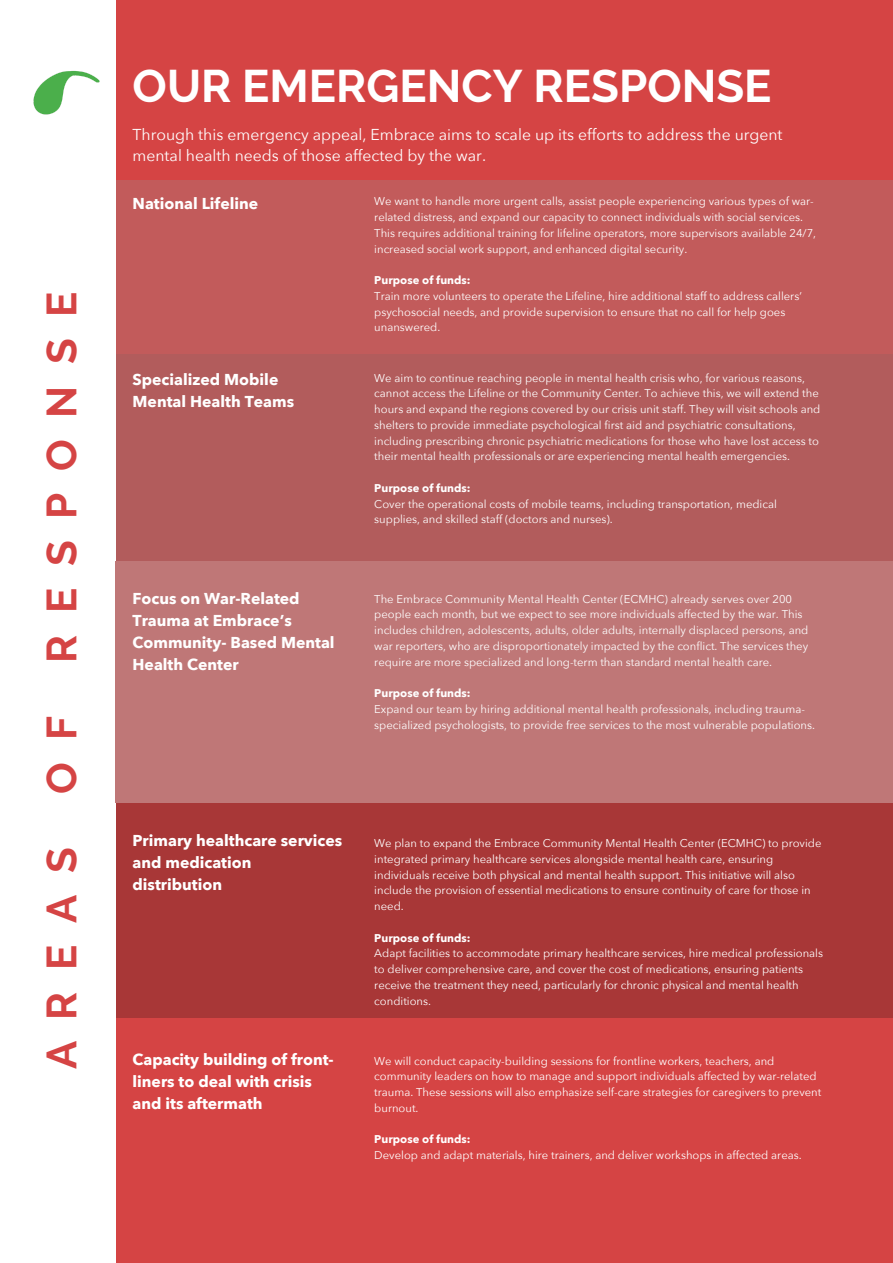
<style>
.page{position:relative;width:893px;height:1263px;background:#d54444}
.page>*{position:absolute;margin:0;border:0;box-sizing:border-box;transform-origin:0 0}
.t1{font:700 45.45px "Raleway";color:#fff}
.t2{font:700 42px "Raleway";letter-spacing:.515em;color:#d54444}
.t3{font:700 15.75px/21.9px "Avenir Next";color:#fff}
.t4{font:15.75px/21.9px "Avenir Next";color:#fff}
.t5{font:11.25px/15.8px "Avenir Next";color:#fff}
.t6{font:700 11.25px "Avenir Next";color:#fff}
</style>
<div class="page">
<div style="left:89px;top:180px;width:804px;height:174px;background:#c25b5b"></div>
<div style="left:0;top:0;width:116px;height:1263px;background:#fff"></div>
<div style="left:116px;top:354px;width:777px;height:208px;background:#b25c5c"></div>
<div style="left:116px;top:803px;width:777px;height:215px;background:#a83737"></div>
<div style="left:116px;top:562px;width:777px;height:241px;background:#bf7777"></div>
<img style="left:33px;top:70px;width:67px;height:45px">
<h2 class="t2" style="left:37px;top:663px;width:373px;rotate:-90deg">RESPONSE</h2>
<h2 class="t2" style="left:37px;top:794px;width:79px;rotate:-90deg">O F</h2>
<h2 class="t2" style="left:37px;top:1069px;width:224px;rotate:-90deg">AREAS</h2>
<p class="t1" style="left:133px;top:59px;width:640px">OUR EMERGENCY RESPONSE</p>
<h1 class="t4" style="left:133px;top:124px;width:651px">Through this emergency appeal, Embrace aims to scale up its efforts to address the urgent mental health needs of those affected by the war.</h1>
<h1 class="t3" style="left:133px;top:193px;width:127px">National Lifeline</h1>
<p class="t5" style="left:374px;top:194px;width:443px">We want to handle more urgent calls, assist people experiencing various types of war&shy;related distress, and expand our capacity to connect individuals with social services.<br>This requires additional training for lifeline operators, more supervisors available 24/7, increased social work support, and enhanced digital security.</p>
<h2 class="t6" style="left:374px;top:273px;width:98px">Purpose of funds:</h2>
<h2 class="t5" style="left:374px;top:288px;width:429px">Train more volunteers to operate the Lifeline, hire additional staff to address callers’ psychosocial needs, and provide supervision to ensure that no call for help goes unanswered.</h2>
<h3 class="t3" style="left:133px;top:369px;width:163px">Specialized Mobile<br>Mental Health Teams</h3>
<p class="t3" style="left:133px;top:588px;width:204px">Focus on War-Related<br>Trauma at Embrace’s<br>Community- Based Mental<br>Health Center</p>
<h2 class="t5" style="left:374px;top:370px;width:447px">We aim to continue reaching people in mental health crisis who, for various reasons, cannot access the Lifeline or the Community Center. To achieve this, we will extend the hours and expand the regions covered by our crisis unit staff. They will visit schools and shelters to provide immediate psychological first aid and psychiatric consultations, including prescribing chronic psychiatric medications for those who have lost access to their mental health professionals or are experiencing mental health emergencies.</h2>
<h2 class="t6" style="left:374px;top:481px;width:98px">Purpose of funds:</h2>
<p class="t5" style="left:374px;top:496px;width:404px">Cover the operational costs of mobile teams, including transportation, medical supplies, and skilled staff (doctors and nurses).</p>
<p class="t5" style="left:374px;top:591px;width:435px">The Embrace Community Mental Health Center (ECMHC) already serves over 200 people each month, but we expect to see more individuals affected by the war. This includes children, adolescents, adults, older adults, internally displaced persons, and war reporters, who are disproportionately impacted by the conflict. The services they require are more specialized and long-term than standard mental health care.</p>
<p class="t6" style="left:374px;top:686px;width:98px">Purpose of funds:</p>
<p class="t5" style="left:374px;top:701px;width:442px">Expand our team by hiring additional mental health professionals, including trauma&shy;specialized psychologists, to provide free services to the most vulnerable populations.</p>
<p class="t3" style="left:133px;top:830px;width:211px">Primary healthcare services and medication distribution</p>
<p class="t3" style="left:133px;top:1049px;width:203px">Capacity building of front&shy;liners to deal with crisis and its aftermath</p>
<p class="t5" style="left:374px;top:836px;width:449px">We plan to expand the Embrace Community Mental Health Center (ECMHC) to provide integrated primary healthcare services alongside mental health care, ensuring individuals receive both physical and mental health support. This initiative will also include the provision of essential medications to ensure continuity of care for those in need.</p>
<p class="t6" style="left:374px;top:930px;width:98px">Purpose of funds:</p>
<p class="t5" style="left:374px;top:946px;width:450px">Adapt facilities to accommodate primary healthcare services, hire medical professionals to deliver comprehensive care, and cover the cost of medications, ensuring patients receive the treatment they need, particularly for chronic physical and mental health conditions.</p>
<p class="t5" style="left:374px;top:1053px;width:448px">We will conduct capacity-building sessions for frontline workers, teachers, and community leaders on how to manage and support individuals affected by war-related trauma. These sessions will also emphasize self-care strategies for caregivers to prevent burnout.</p>
<p class="t6" style="left:374px;top:1132px;width:98px">Purpose of funds:</p>
<p class="t5" style="left:374px;top:1148px;width:429px">Develop and adapt materials, hire trainers, and deliver workshops in affected areas.</p>
</div>
